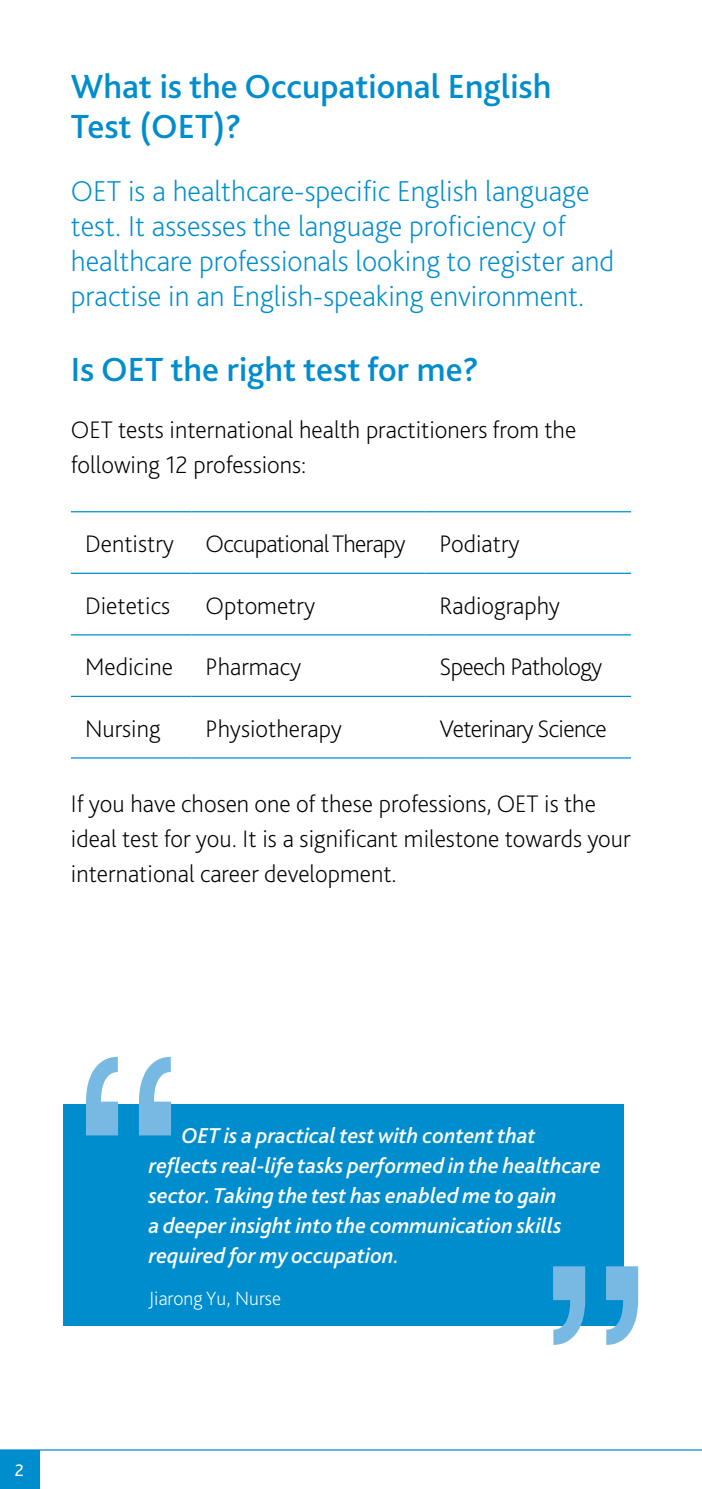
<style>
.page{position:relative;width:702px;height:1489px;background:#fff}
.page>*{position:absolute;margin:0;border:0;box-sizing:border-box;transform-origin:0 0}
.t1{font:500 35px/40px "Bliss Pro";color:#008dcd}
.t2{font:200 30px/35px "Bliss Pro";color:#008dcd}
.t3{font:200 25px/35px "Bliss Pro";color:#000}
.t4{font:200 25px "Bliss Pro";letter-spacing:-.025em;color:#000}
.t5{font:italic 500 22.5px/30px "Bliss Pro";color:#fff}
.t6{font:200 20px "Bliss Pro";color:#fff}
.t7{font:17.5px "Bliss Pro";color:#fff}
</style>
<div class="page">
<div style="left:0;top:1449px;width:39px;height:39px;background:#008dcd"></div>
<hr style="left:0;top:1449px;width:702px;height:1px;background:#008dcd">
<hr style="left:71px;top:511px;width:120px;height:1px;background:#008dcd">
<hr style="left:191px;top:511px;width:234px;height:1px;background:#008dcd">
<hr style="left:425px;top:511px;width:206px;height:1px;background:#008dcd">
<hr style="left:71px;top:572px;width:120px;height:2px;background:#008dcd">
<hr style="left:191px;top:572px;width:234px;height:2px;background:#008dcd">
<hr style="left:425px;top:572px;width:206px;height:2px;background:#008dcd">
<hr style="left:71px;top:634px;width:120px;height:1px;background:#008dcd">
<hr style="left:191px;top:634px;width:234px;height:1px;background:#008dcd">
<hr style="left:425px;top:634px;width:206px;height:1px;background:#008dcd">
<hr style="left:71px;top:695px;width:120px;height:2px;background:#008dcd">
<hr style="left:191px;top:695px;width:234px;height:2px;background:#008dcd">
<hr style="left:425px;top:695px;width:206px;height:2px;background:#008dcd">
<hr style="left:71px;top:757px;width:120px;height:1px;background:#008dcd">
<hr style="left:191px;top:757px;width:234px;height:1px;background:#008dcd">
<hr style="left:425px;top:757px;width:206px;height:1px;background:#008dcd">
<div style="left:64px;top:1104px;width:560px;height:221px;background:#008dcd"></div>
<svg style="left:86px;top:1056px;width:85px;height:79px"></svg>
<svg style="left:553px;top:1266px;width:85px;height:78px"></svg>
<h1 class="t1" style="left:71px;top:66px;width:482px">What is the Occupational English<br>Test (OET)?</h1>
<p class="t2" style="left:71px;top:173px;width:545px">OET is a healthcare-specific English language test. It assesses the language proficiency of healthcare professionals looking to register and practise in an English-speaking environment.</p>
<h1 class="t1" style="left:71px;top:350px;width:410px">Is OET the right test for me?</h1>
<p class="t3" style="left:71px;top:412px;width:507px">OET tests international health practitioners from the following 12 professions:</p>
<p class="t3" style="left:85px;top:526px;width:90px">Dentistry</p>
<p class="t4" style="left:206px;top:528px;width:201px">Occupational Therapy</p>
<p class="t3" style="left:439px;top:526px;width:82px">Podiatry</p>
<p class="t3" style="left:85px;top:587px;width:86px">Dietetics</p>
<p class="t3" style="left:206px;top:587px;width:111px">Optometry</p>
<p class="t3" style="left:439px;top:587px;width:122px">Radiography</p>
<p class="t3" style="left:85px;top:649px;width:89px">Medicine</p>
<p class="t3" style="left:206px;top:649px;width:97px">Pharmacy</p>
<p class="t4" style="left:439px;top:651px;width:164px">Speech Pathology</p>
<p class="t3" style="left:85px;top:710px;width:77px">Nursing</p>
<p class="t3" style="left:206px;top:710px;width:138px">Physiotherapy</p>
<p class="t4" style="left:439px;top:712px;width:169px">Veterinary Science</p>
<p class="t3" style="left:71px;top:786px;width:561px">If you have chosen one of these professions, OET is the ideal test for you. It is a significant milestone towards your international career development.</p>
<p class="t7" style="left:15px;top:1459px;width:11px">2</p>
<p class="t5" style="left:149px;top:1120px;width:453px;text-indent:32px">OET is a practical test with content that reflects real-life tasks performed in the healthcare sector. Taking the test has enabled me to gain<br>a deeper insight into the communication skills required for my occupation.</p>
<p class="t6" style="left:149px;top:1285px;width:134px">Jiarong Yu, Nurse</p>
</div>
